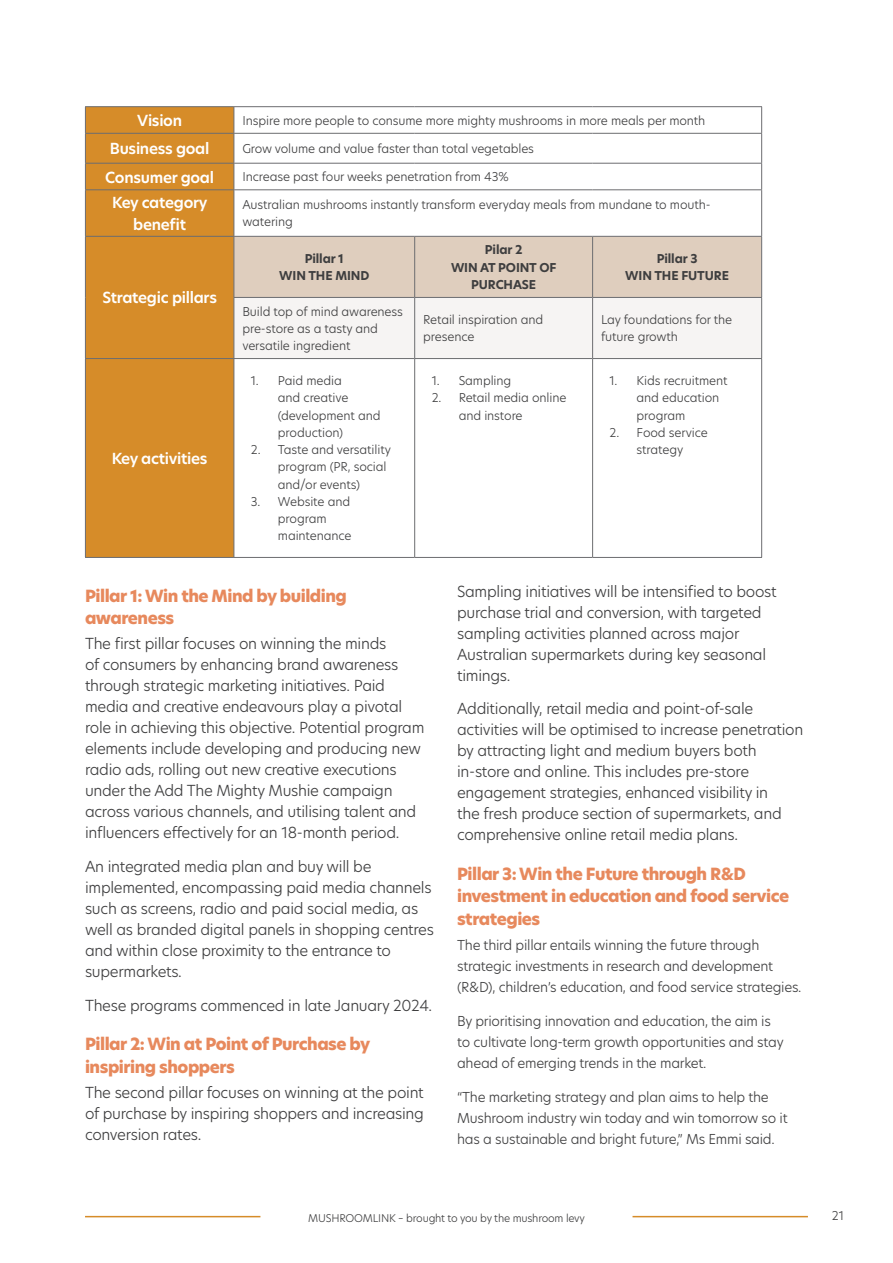
<style>
.page{position:relative;width:893px;height:1263px;background:#fff}
.page>*{position:absolute;margin:0;border:0;box-sizing:border-box;transform-origin:0 0}
.Sub_head2_non_cap{font:800 16.5px/22.5px "New Hero";letter-spacing:-.03em;color:#e7895d}
.Body_copy{font:300 15px/21px "New Hero";letter-spacing:-.02em;color:#3e3e3f}
.Tab_sub_head_white{font:600 15px/22.5px "New Hero";letter-spacing:-.02em;color:#fff;text-align:center}
.Body_copy-2{font:300 13.5px/21px "New Hero";letter-spacing:-.02em;color:#3e3e3f}
.Table_body{font:300 12px/17.2px "New Hero";letter-spacing:-.01em;color:#3e3e3f}
.Table_body-2{font:700 12px/17.2px "New Hero";letter-spacing:-.01em;color:#3e3e3f;text-align:center}
.t1{font:300 10.5px "New Hero";letter-spacing:-.02em;color:#3e3e3f}
</style>
<div class="page">
<div style="left:86px;top:107px;width:148px;height:450px;background:#d68c29"></div>
<svg style="left:235px;top:237px;width:526px;height:121px"></svg>
<hr style="left:234px;top:133px;width:181px;height:1px;background:#6c6d70">
<hr style="left:415px;top:133px;width:178px;height:1px;background:#6c6d70">
<hr style="left:593px;top:133px;width:169px;height:1px;background:#6c6d70">
<hr style="left:234px;top:163px;width:181px;height:1px;background:#6c6d70">
<hr style="left:415px;top:163px;width:178px;height:1px;background:#6c6d70">
<hr style="left:593px;top:163px;width:169px;height:1px;background:#6c6d70">
<hr style="left:234px;top:189px;width:181px;height:1px;background:#6c6d70">
<hr style="left:415px;top:189px;width:178px;height:1px;background:#6c6d70">
<hr style="left:593px;top:189px;width:169px;height:1px;background:#6c6d70">
<hr style="left:234px;top:236px;width:181px;height:1px;background:#6c6d70">
<hr style="left:415px;top:236px;width:178px;height:1px;background:#6c6d70">
<hr style="left:414px;top:237px;width:1px;height:60px;background:#6c6d70">
<hr style="left:593px;top:236px;width:169px;height:1px;background:#6c6d70">
<hr style="left:592px;top:237px;width:1px;height:60px;background:#6c6d70">
<hr style="left:234px;top:297px;width:181px;height:1px;background:#6c6d70">
<hr style="left:415px;top:297px;width:178px;height:1px;background:#6c6d70">
<hr style="left:414px;top:298px;width:1px;height:60px;background:#6c6d70">
<hr style="left:593px;top:297px;width:169px;height:1px;background:#6c6d70">
<hr style="left:592px;top:298px;width:1px;height:60px;background:#6c6d70">
<hr style="left:234px;top:358px;width:181px;height:1px;background:#6c6d70">
<hr style="left:415px;top:358px;width:178px;height:1px;background:#6c6d70">
<hr style="left:414px;top:359px;width:1px;height:198px;background:#6c6d70">
<hr style="left:593px;top:358px;width:169px;height:1px;background:#6c6d70">
<hr style="left:592px;top:359px;width:1px;height:198px;background:#6c6d70">
<hr style="left:234px;top:106px;width:181px;height:1px;background:#6c6d70">
<hr style="left:415px;top:106px;width:178px;height:1px;background:#6c6d70">
<hr style="left:593px;top:106px;width:169px;height:1px;background:#6c6d70">
<svg style="left:761px;top:107px;width:1px;height:82px"></svg>
<hr style="left:761px;top:190px;width:1px;height:46px;background:#6c6d70">
<hr style="left:761px;top:237px;width:1px;height:60px;background:#6c6d70">
<hr style="left:761px;top:298px;width:1px;height:60px;background:#6c6d70">
<hr style="left:761px;top:359px;width:1px;height:198px;background:#6c6d70">
<hr style="left:234px;top:557px;width:181px;height:1px;background:#6c6d70">
<hr style="left:415px;top:557px;width:178px;height:1px;background:#6c6d70">
<hr style="left:593px;top:557px;width:169px;height:1px;background:#6c6d70">
<hr style="left:85px;top:133px;width:149px;height:1px;background:#6c6d70">
<hr style="left:85px;top:163px;width:149px;height:1px;background:#6c6d70">
<hr style="left:85px;top:189px;width:149px;height:1px;background:#6c6d70">
<hr style="left:85px;top:236px;width:149px;height:1px;background:#6c6d70">
<hr style="left:85px;top:358px;width:149px;height:1px;background:#6c6d70">
<hr style="left:85px;top:106px;width:149px;height:1px;background:#6c6d70">
<svg style="left:85px;top:107px;width:1px;height:82px"></svg>
<svg style="left:234px;top:107px;width:1px;height:82px"></svg>
<hr style="left:85px;top:190px;width:1px;height:46px;background:#6c6d70">
<hr style="left:234px;top:190px;width:1px;height:46px;background:#6c6d70">
<hr style="left:85px;top:237px;width:1px;height:60px;background:#6c6d70">
<hr style="left:234px;top:237px;width:1px;height:60px;background:#6c6d70">
<hr style="left:85px;top:297px;width:1px;height:61px;background:#6c6d70">
<hr style="left:234px;top:298px;width:1px;height:60px;background:#6c6d70">
<hr style="left:85px;top:359px;width:1px;height:198px;background:#6c6d70">
<hr style="left:234px;top:359px;width:1px;height:198px;background:#6c6d70">
<hr style="left:85px;top:557px;width:149px;height:1px;background:#6c6d70">
<hr style="left:85px;top:1216px;width:175px;height:1px;background:#d68c29">
<hr style="left:632px;top:1216px;width:176px;height:1px;background:#d68c29">
<p class="Tab_sub_head_white" style="left:137px;top:109px;width:46px">Vision</p>
<p class="Table_body" style="left:242px;top:111px;width:464px">Inspire more people to consume more mighty mushrooms in more meals per month</p>
<p class="Tab_sub_head_white" style="left:110px;top:137px;width:101px">Business goal</p>
<p class="Table_body" style="left:242px;top:140px;width:293px">Grow volume and value faster than total vegetables</p>
<p class="Tab_sub_head_white" style="left:105px;top:166px;width:110px">Consumer goal</p>
<p class="Table_body" style="left:242px;top:168px;width:268px">Increase past four weeks penetration from 43%</p>
<p class="Tab_sub_head_white" style="left:112px;top:191px;width:97px">Key category benefit</p>
<p class="Table_body" style="left:242px;top:196px;width:470px">Australian mushrooms instantly transform everyday meals from mundane to mouth&shy;watering</p>
<p class="Tab_sub_head_white" style="left:102px;top:287px;width:116px">Strategic pillars</p>
<p class="Tab_sub_head_white" style="left:112px;top:447px;width:97px">Key activities</p>
<p class="Table_body-2" style="left:305px;top:250px;width:41px">Pillar 1</p>
<p class="Table_body-2" style="left:279px;top:267px;width:92px">WIN THE MIND</p>
<p class="Table_body-2" style="left:485px;top:241px;width:39px">Pilar 2</p>
<p class="Table_body-2" style="left:451px;top:259px;width:107px">WIN AT POINT OF<br>PURCHASE</p>
<p class="Table_body-2" style="left:657px;top:250px;width:42px">Pillar 3</p>
<p class="Table_body-2" style="left:625px;top:267px;width:105px">WIN THE FUTURE</p>
<p class="Table_body" style="left:242px;top:302px;width:162px">Build top of mind awareness pre-store as a tasty and versatile ingredient</p>
<p class="Table_body" style="left:423px;top:311px;width:122px">Retail inspiration and presence</p>
<p class="Table_body" style="left:601px;top:311px;width:133px">Lay foundations for the future growth</p>
<p class="Table_body" style="left:278px;top:372px;width:104px;text-indent:-27px">1. Paid media<br>and creative (development and production)</p>
<p class="Table_body" style="left:278px;top:441px;width:115px;text-indent:-27px">2. Taste and versatility program (PR, social and/or events)</p>
<p class="Table_body" style="left:278px;top:493px;width:75px;text-indent:-27px">3. Website and program maintenance</p>
<p class="Table_body" style="left:432px;top:372px;width:81px">1. Sampling</p>
<p class="Table_body" style="left:459px;top:389px;width:109px;text-indent:-27px">2. Retail media online and instore</p>
<p class="Table_body" style="left:637px;top:372px;width:92px;text-indent:-27px">1. Kids recruitment and education program</p>
<p class="Table_body" style="left:610px;top:424px;width:100px;text-align:center">2. Food service strategy</p>
<p class="Sub_head2_non_cap" style="left:85px;top:584px;width:263px">Pillar 1: Win the Mind by building awareness</p>
<p class="Body_copy" style="left:85px;top:633px;width:341px">The first pillar focuses on winning the minds<br>of consumers by enhancing brand awareness through strategic marketing initiatives. Paid media and creative endeavours play a pivotal role in achieving this objective. Potential program elements include developing and producing new radio ads, rolling out new creative executions under the Add The Mighty Mushie campaign across various channels, and utilising talent and influencers effectively for an 18-month period.</p>
<p class="Body_copy" style="left:85px;top:856px;width:350px">An integrated media plan and buy will be implemented, encompassing paid media channels such as screens, radio and paid social media, as well as branded digital panels in shopping centres and within close proximity to the entrance to supermarkets.</p>
<p class="Body_copy" style="left:85px;top:994px;width:349px">These programs commenced in late January 2024.</p>
<p class="Sub_head2_non_cap" style="left:85px;top:1033px;width:287px">Pillar 2: Win at Point of Purchase by inspiring shoppers</p>
<p class="Body_copy" style="left:85px;top:1082px;width:340px;text-align:justify">The second pillar focuses on winning at the point of purchase by inspiring shoppers and increasing conversion rates.</p>
<p class="Body_copy" style="left:457px;top:580px;width:321px">Sampling initiatives will be intensified to boost purchase trial and conversion, with targeted sampling activities planned across major Australian supermarkets during key seasonal timings.</p>
<p class="Body_copy" style="left:457px;top:698px;width:348px">Additionally, retail media and point-of-sale activities will be optimised to increase penetration by attracting light and medium buyers both in-store and online. This includes pre-store engagement strategies, enhanced visibility in<br>the fresh produce section of supermarkets, and comprehensive online retail media plans.</p>
<p class="Sub_head2_non_cap" style="left:457px;top:863px;width:334px">Pillar 3: Win the Future through R&amp;D investment in education and food service strategies</p>
<p class="Body_copy-2" style="left:457px;top:934px;width:346px">The third pillar entails winning the future through strategic investments in research and development (R&amp;D), children’s education, and food service strategies.</p>
<p class="Body_copy-2" style="left:457px;top:1010px;width:328px">By prioritising innovation and education, the aim is to cultivate long-term growth opportunities and stay ahead of emerging trends in the market.</p>
<p class="Body_copy-2" style="left:457px;top:1086px;width:332px">“The marketing strategy and plan aims to help the<br>Mushroom industry win today and win tomorrow so it has a sustainable and bright future,” Ms Emmi said.</p>
<p class="t1" style="left:308px;top:1210px;width:278px">MUSHROOMLINK – brought to you by the mushroom levy</p>
<p class="Table_body" style="left:832px;top:1207px;width:14px">21</p>
</div>
